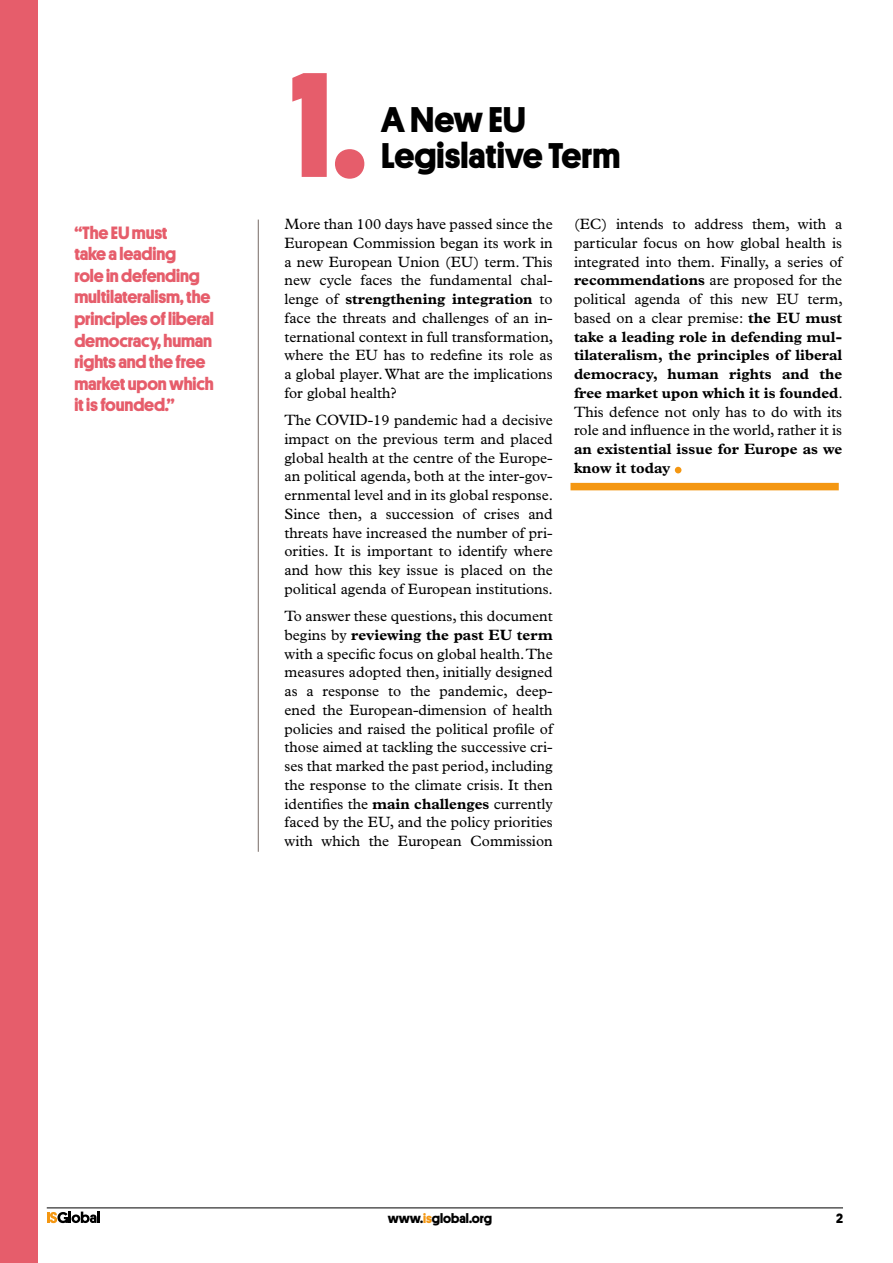
<style>
.page{position:relative;width:893px;height:1263px;background:#fff}
.page>*{position:absolute;margin:0;border:0;box-sizing:border-box;transform-origin:0 0}
.t1{font:700 150px "Platform";color:#e65d6b}
.text_base{font:54px "Plantin";color:#f49712}
.t2{font:700 36px/36px "Platform";color:#000}
.t3{font:700 18px/21.6px "Platform";letter-spacing:-.01em;color:#e65d6b}
.text_base-2{font:15px/18.8px "Plantin";color:#000;text-align:justify}
.t4{font:700 13.5px "Platform";color:#000}
.s1{font-weight:700}
.s2{color:#f49712}
</style>
<div class="page">
<svg style="left:47px;top:1211px;width:53px;height:12px"></svg>
<hr style="left:47px;top:1207px;width:796px;height:1px;background:#000">
<div style="left:0;top:0;width:37px;height:1263px;background:#e65d6b"></div>
<hr style="left:258px;top:220px;width:1px;height:632px;background:#867b77">
<div style="left:570px;top:483px;width:269px;height:7px;background:#f49712"></div>
<p class="t3" style="left:74px;top:220px;width:141px">“The EU must<br>take a leading<br>role in defending multilateralism, the principles of liberal democracy, human rights and the free market upon which it is founded.”</p>
<p class="t1" style="left:291px;top:15px;width:78px">1.</p>
<p class="t2" style="left:381px;top:99px;width:241px">A New EU<br>Legislative Term</p>
<p class="text_base-2" style="left:284px;top:214px;width:270px">More than 100 days have passed since the European Commission began its work in a new European Union (EU) term. This new cycle faces the fundamental chal&shy;lenge of <span class="s1">strengthening integration</span> to face the threats and challenges of an in&shy;ternational context in full transformation, where the EU has to redefine its role as a global player. What are the implications for global health?</p>
<p class="text_base-2" style="left:284px;top:410px;width:270px">The COVID-19 pandemic had a decisive impact on the previous term and placed global health at the centre of the Europe&shy;an political agenda, both at the inter-gov&shy;ernmental level and in its global response.<br>Since then, a succession of crises and threats have increased the number of pri&shy;orities. It is important to identify where and how this key issue is placed on the political agenda of European institutions.</p>
<p class="text_base-2" style="left:284px;top:606px;width:270px">To answer these questions, this document begins by <span class="s1">reviewing the past EU term </span>with a specific focus on global health. The measures adopted then, initially designed as a response to the pandemic, deep&shy;ened the European-dimension of health policies and raised the political profile of those aimed at tackling the successive cri&shy;ses that marked the past period, including the response to the climate crisis. It then identifies the <span class="s1">main challenges</span> currently faced by the EU, and the policy priorities with which the European Commission</p>
<p class="text_base-2" style="left:574px;top:214px;width:270px">(EC) intends to address them, with a particular focus on how global health is integrated into them. Finally, a series of <span class="s1">recommendations</span> are proposed for the political agenda of this new EU term, based on a clear premise: <span class="s1">the EU must take a leading role in defending mul&shy;tilateralism, the principles of liberal democracy, human rights and the free market upon which it is founded</span>.<br>This defence not only has to do with its role and influence in the world, rather it is <span class="s1">an existential issue for Europe as we know it today</span></p>
<p class="text_base" style="left:670px;top:424px;width:17px">.</p>
<p class="t4" style="left:388px;top:1208px;width:106px">www.<span class="s2">is</span>global.org</p>
<p class="t4" style="left:836px;top:1208px;width:8px">2</p>
</div>
